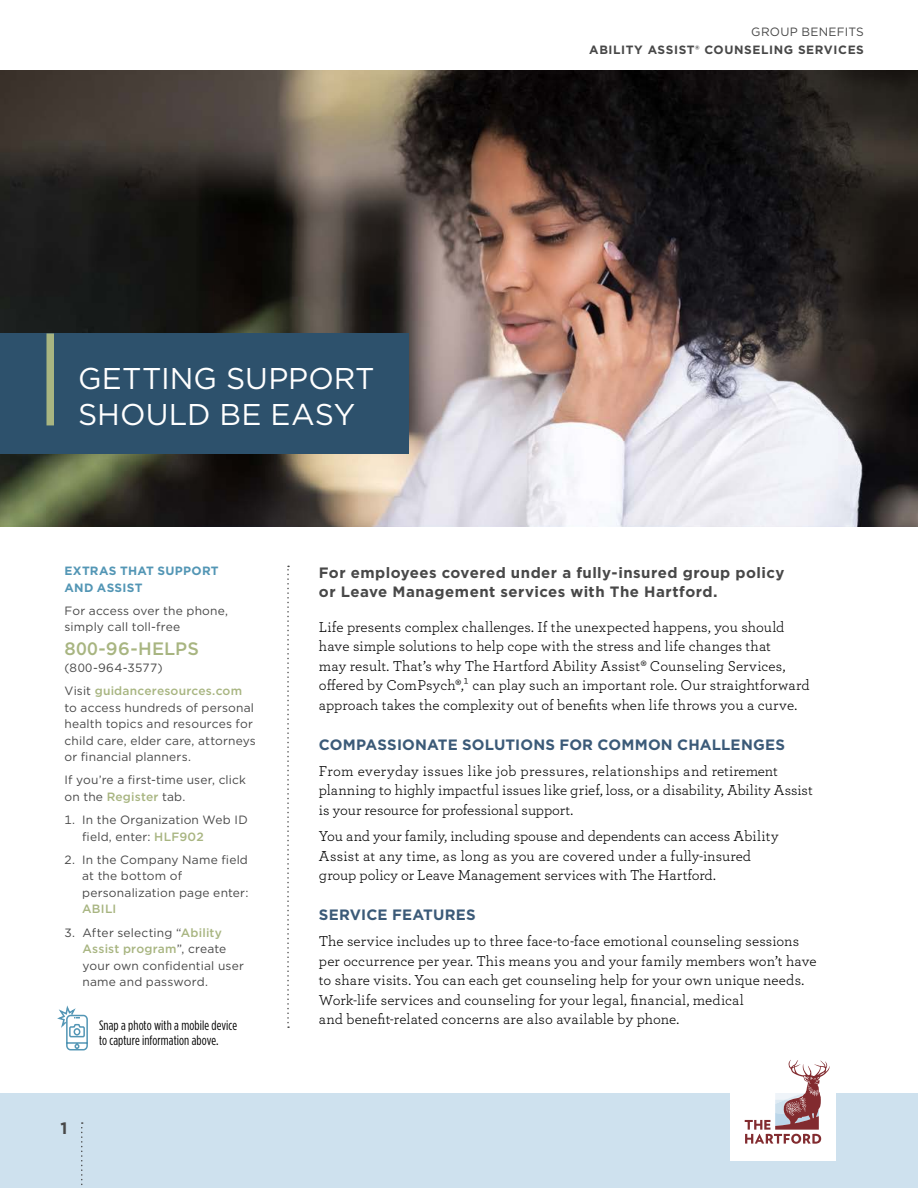
<style>
.page{position:relative;width:918px;height:1188px;background:#fff}
.page>*{position:absolute;margin:0;border:0;box-sizing:border-box;transform-origin:0 0}
.t1{font:30px/36px "Gotham";letter-spacing:.005em;color:#fff}
.t2{font:500 18px "Gotham";letter-spacing:.01em;color:#a8b581}
.Page{font:700 16.5px "Gotham";color:#484848}
.Body{font:15px/19.5px "Archer";letter-spacing:.005em;color:#000}
.Subhead{font:700 15px/19.5px "Gotham";letter-spacing:.03em;color:#484848}
.Body-2{font:700 15px "Gotham";letter-spacing:.01em;color:#3b5a78}
.t3{font:13.5px/15px "Gotham Condensed";letter-spacing:.005em;color:#000}
.t4{font:12px/16.5px "Gotham";letter-spacing:.015em;color:#484848}
.t5{font:700 12px "Gotham";letter-spacing:.05em;color:#484848}
.Callout_Headline{font:700 12px/16.5px "Gotham";letter-spacing:.02em;color:#5396b5}
.t6{font:12px "Gotham";letter-spacing:.035em;color:#484848}
.s1{font-weight:500;color:#a8b581}
</style>
<div class="page">
<div style="left:0;top:1094px;width:918px;height:94px;background:#cee1ee"></div>
<svg style="left:287px;top:566px;width:2px;height:462px"></svg>
<div style="left:730px;top:1053px;width:106px;height:108px;background:#fff"></div>
<svg style="left:745px;top:1060px;width:85px;height:84px"></svg>
<svg style="left:81px;top:1122px;width:2px;height:63px"></svg>
<img style="left:0;top:70px;width:918px;height:456px">
<svg style="left:57px;top:1005px;width:31px;height:46px"></svg>
<div style="left:0;top:333px;width:408px;height:121px;background:#2d516c"></div>
<div style="left:46px;top:333px;width:8px;height:92px;background:#a8b581"></div>
<p class="t1" style="left:78px;top:360px;width:298px">GETTING SUPPORT<br>SHOULD BE EASY</p>
<p class="t4" style="left:751px;top:23px;width:114px">GROUP BENEFITS</p>
<p class="t5" style="left:589px;top:42px;width:276px">ABILITY ASSIST® COUNSELING SERVICES</p>
<p class="Callout_Headline" style="left:64px;top:563px;width:156px">EXTRAS THAT SUPPORT<br>AND ASSIST</p>
<p class="t4" style="left:64px;top:602px;width:165px">For access over the phone, simply call toll-free</p>
<p class="t2" style="left:64px;top:637px;width:136px">800-96-HELPS</p>
<p class="t6" style="left:64px;top:660px;width:100px">(800-964-3577)</p>
<p class="t4" style="left:64px;top:682px;width:193px">Visit <span class="s1">guidanceresources.com </span>to access hundreds of personal health topics and resources for child care, elder care, attorneys or financial planners.</p>
<p class="t4" style="left:64px;top:772px;width:183px">If you’re a first-time user, click on the <span class="s1">Register</span> tab.</p>
<p class="t4" style="left:82px;top:811px;width:167px;text-indent:-18px">1. In the Organization Web ID field, enter: <span class="s1">HLF902</span></p>
<p class="t4" style="left:82px;top:851px;width:168px;text-indent:-18px">2. In the Company Name field at the bottom of personalization page enter:<br><span class="s1">ABILI</span></p>
<p class="t4" style="left:82px;top:924px;width:163px;text-indent:-18px">3. After selecting “<span class="s1">Ability<br>Assist program</span>”, create your own confidential user name and password.</p>
<p class="Page" style="left:61px;top:1117px;width:8px">1</p>
<p class="t3" style="left:99px;top:1018px;width:140px">Snap a photo with a mobile device to capture information above.</p>
<p class="Subhead" style="left:319px;top:562px;width:467px">For employees covered under a fully-insured group policy or Leave Management services with The Hartford.</p>
<p class="Body" style="left:319px;top:616px;width:492px">Life presents complex challenges. If the unexpected happens, you should have simple solutions to help cope with the stress and life changes that<br>may result. That’s why The Hartford Ability Assist® Counseling Services, offered by ComPsych®,¹ can play such an important role. Our straightforward approach takes the complexity out of benefits when life throws you a curve.</p>
<p class="Body-2" style="left:319px;top:734px;width:468px">COMPASSIONATE SOLUTIONS FOR COMMON CHALLENGES</p>
<p class="Body" style="left:319px;top:760px;width:495px">From everyday issues like job pressures, relationships and retirement planning to highly impactful issues like grief, loss, or a disability, Ability Assist is your resource for professional support.</p>
<p class="Body" style="left:319px;top:826px;width:461px">You and your family, including spouse and dependents can access Ability<br>Assist at any time, as long as you are covered under a fully-insured group policy or Leave Management services with The Hartford.</p>
<p class="Body-2" style="left:319px;top:905px;width:158px">SERVICE FEATURES</p>
<p class="Body" style="left:319px;top:931px;width:499px">The service includes up to three face-to-face emotional counseling sessions per occurrence per year. This means you and your family members won’t have to share visits. You can each get counseling help for your own unique needs.<br>Work-life services and counseling for your legal, financial, medical<br>and benefit-related concerns are also available by phone.</p>
</div>
